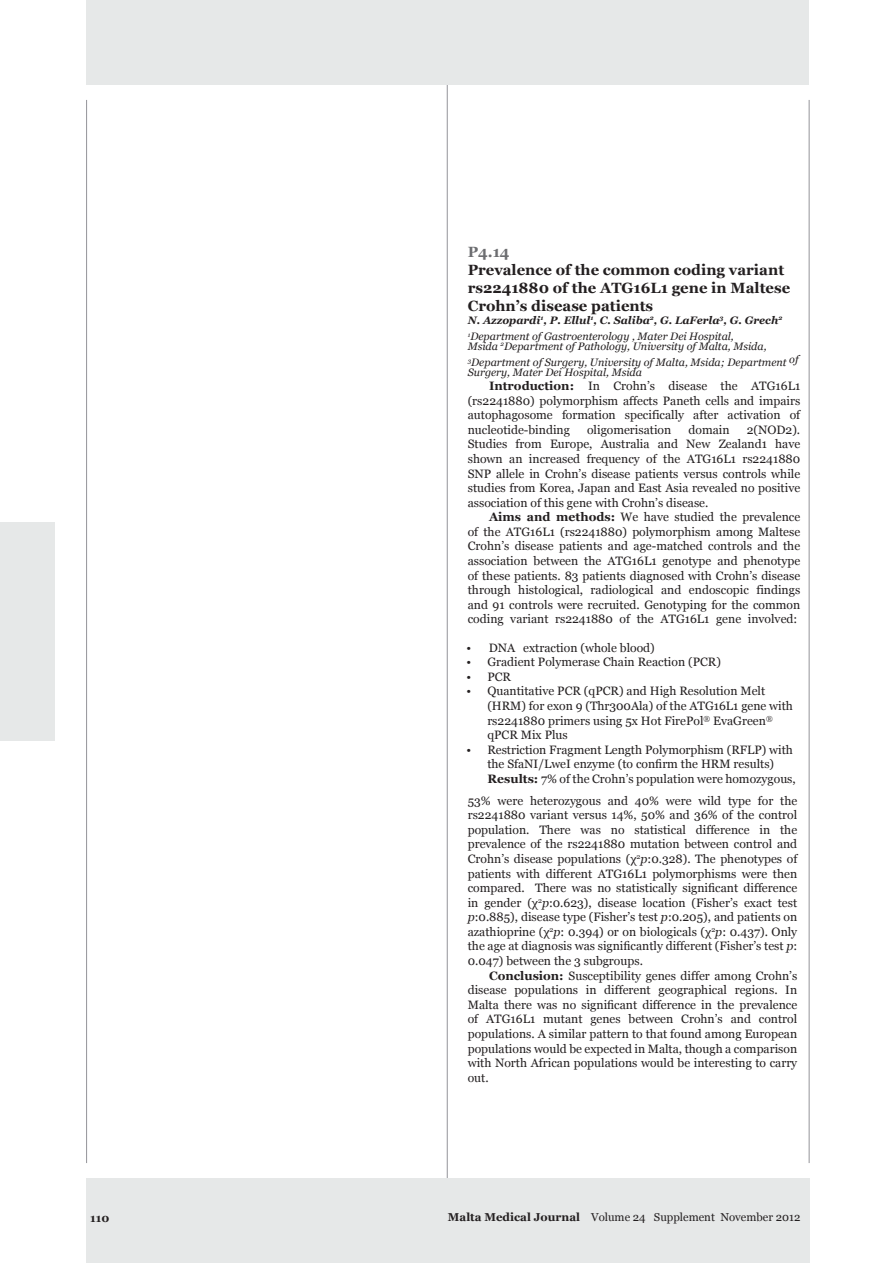
<style>
.page{position:relative;width:893px;height:1263px;background:#fff}
.page>*{position:absolute;margin:0;border:0;box-sizing:border-box;transform-origin:0 0}
.t1{font:700 14.85px/17.9px "Georgia";color:#231f20}
.t2{font:12.15px/14.5px "Georgia";color:#231f20;text-align:justify}
.t3{font:11.4px "Georgia";color:#231f20}
.t4{font:700 11.4px "Georgia";color:#231f20}
.t5{font:italic 10.8px/16.5px "Georgia";color:#231f20}
.t6{font:italic 700 10.8px/16.5px "Georgia";color:#231f20}
.s1{color:#6c6d70}
.s2{font-weight:400}
.s3{font-weight:700}
.s4{font-style:italic}
</style>
<div class="page">
<hr style="left:447px;top:0;width:1px;height:1263px;background:#949499">
<div style="left:86px;top:1178px;width:724px;height:85px;background:#e6e8e8"></div>
<div style="left:86px;top:0;width:723px;height:85px;background:#e6e8e8"></div>
<hr style="left:86px;top:100px;width:1px;height:1063px;background:#949499">
<hr style="left:809px;top:100px;width:1px;height:1063px;background:#949499">
<div style="left:0;top:522px;width:54px;height:219px;background:#e6e8e8"></div>
<p class="t1" style="left:468px;top:243px;width:324px"><span class="s1">P4.14<br></span>Prevalence of the common coding variant rs2241880 of the ATG16L1 gene in Maltese<br>Crohn’s disease patients</p>
<p class="t6" style="left:468px;top:312px;width:316px">N. Azzopardi<sup>1</sup>, P. Ellul<sup>1</sup>, C. Saliba<sup>2</sup>, G. LaFerla<sup>3</sup>, G. Grech<sup>2<br></sup><sup>1</sup><span class="s2">Department of Gastroenterology , Mater Dei Hospital,</span></p>
<p class="t5" style="left:468px;top:338px;width:332px">Msida <sup>2</sup>Department of Pathology, University of Malta, Msida,<br><sup>3</sup>Department of Surgery, University of Malta, Msida; Department of</p>
<p class="t5" style="left:468px;top:364px;width:176px">Surgery, Mater Dei Hospital, Msida</p>
<p class="t2" style="left:468px;top:379px;width:334px;text-indent:21px"><span class="s3">Introduction:</span> In Crohn’s disease the ATG16L1 (rs2241880) polymorphism affects Paneth cells and impairs autophagosome formation specifically after activation of nucleotide-binding</p>
<p class="t2" style="left:587px;top:423px;width:86px">oligomerisation</p>
<p class="t2" style="left:688px;top:423px;width:43px">domain</p>
<p class="t2" style="left:747px;top:423px;width:55px">2(NOD2).</p>
<p class="t2" style="left:468px;top:437px;width:334px">Studies from Europe, Australia and New Zealand1 have</p>
<p class="t2" style="left:468px;top:452px;width:334px">shown an increased frequency of the ATG16L1 rs2241880</p>
<p class="t2" style="left:468px;top:466px;width:334px">SNP allele in Crohn’s disease patients versus controls while</p>
<p class="t2" style="left:468px;top:481px;width:334px">studies from Korea, Japan and East Asia revealed no positive</p>
<p class="t2" style="left:468px;top:495px;width:242px">association of this gene with Crohn’s disease.</p>
<p class="t2" style="left:489px;top:510px;width:313px"><span class="s3">Aims and methods:</span> We have studied the prevalence</p>
<p class="t2" style="left:468px;top:525px;width:334px">of the ATG16L1 (rs2241880) polymorphism among Maltese</p>
<p class="t2" style="left:468px;top:539px;width:334px">Crohn’s disease patients and age-matched controls and the</p>
<p class="t2" style="left:468px;top:554px;width:334px">association between the ATG16L1 genotype and phenotype</p>
<p class="t2" style="left:468px;top:568px;width:334px">of these patients. 83 patients diagnosed with Crohn’s disease</p>
<p class="t2" style="left:468px;top:583px;width:334px">through histological, radiological and endoscopic findings</p>
<p class="t2" style="left:468px;top:598px;width:334px">and 91 controls were recruited. Genotyping for the common</p>
<p class="t2" style="left:468px;top:612px;width:331px">coding variant rs2241880 of the ATG16L1 gene involved:</p>
<p class="t2" style="left:466px;top:640px;width:190px">• DNA extraction (whole blood)</p>
<p class="t2" style="left:466px;top:655px;width:256px">• Gradient Polymerase Chain Reaction (PCR)</p>
<p class="t2" style="left:466px;top:670px;width:46px">• PCR</p>
<p class="t2" style="left:487px;top:684px;width:307px;text-align:left;text-indent:-21px">• Quantitative PCR (qPCR) and High Resolution Melt (HRM) for exon 9 (Thr300Ala) of the ATG16L1 gene with rs2241880 primers using 5x Hot FirePol<sup>®</sup> EvaGreen<sup>® </sup>qPCR Mix Plus</p>
<p class="t2" style="left:466px;top:742px;width:328px;text-align:center">• Restriction Fragment Length Polymorphism (RFLP) with the SfaNI/LweI enzyme (to confirm the HRM results)</p>
<p class="t2" style="left:468px;top:768px;width:331px;line-height:21.8px;text-align:right"><span class="s3">Results:</span> 7% of the Crohn’s population were homozygous,<br>53% were heterozygous and 40% were wild type for the</p>
<p class="t2" style="left:468px;top:808px;width:331px">rs2241880 variant versus 14%, 50% and 36% of the control population. There was no statistical difference in the prevalence of the rs2241880 mutation between control and Crohn’s disease populations (χ<sup>2</sup><span class="s4">p</span>:0.328). The phenotypes of patients with different ATG16L1 polymorphisms were then compared. There was no statistically significant difference in gender (χ<sup>2</sup><span class="s4">p</span>:0.623), disease location (Fisher’s exact test <span class="s4">p</span>:0.885), disease type (Fisher’s test <span class="s4">p</span>:0.205), and patients on azathioprine (χ<sup>2</sup><span class="s4">p</span>: 0.394) or on biologicals (χ<sup>2</sup><span class="s4">p</span>: 0.437). Only the age at diagnosis was significantly different (Fisher’s test <span class="s4">p</span>:<br>0.047) between the 3 subgroups.</p>
<p class="t2" style="left:468px;top:968px;width:331px;text-indent:21px"><span class="s3">Conclusion:</span> Susceptibility genes differ among Crohn’s disease populations in different geographical regions. In Malta there was no significant difference in the prevalence of ATG16L1 mutant genes between Crohn’s and control populations. A similar pattern to that found among European populations would be expected in Malta, though a comparison with North African populations would be interesting to carry out.</p>
<p class="t4" style="left:90px;top:1211px;width:21px">110</p>
<p class="t3" style="left:448px;top:1210px;width:354px"><span class="s3">Malta Medical Journal</span> Volume 24 Supplement November 2012</p>
</div>
